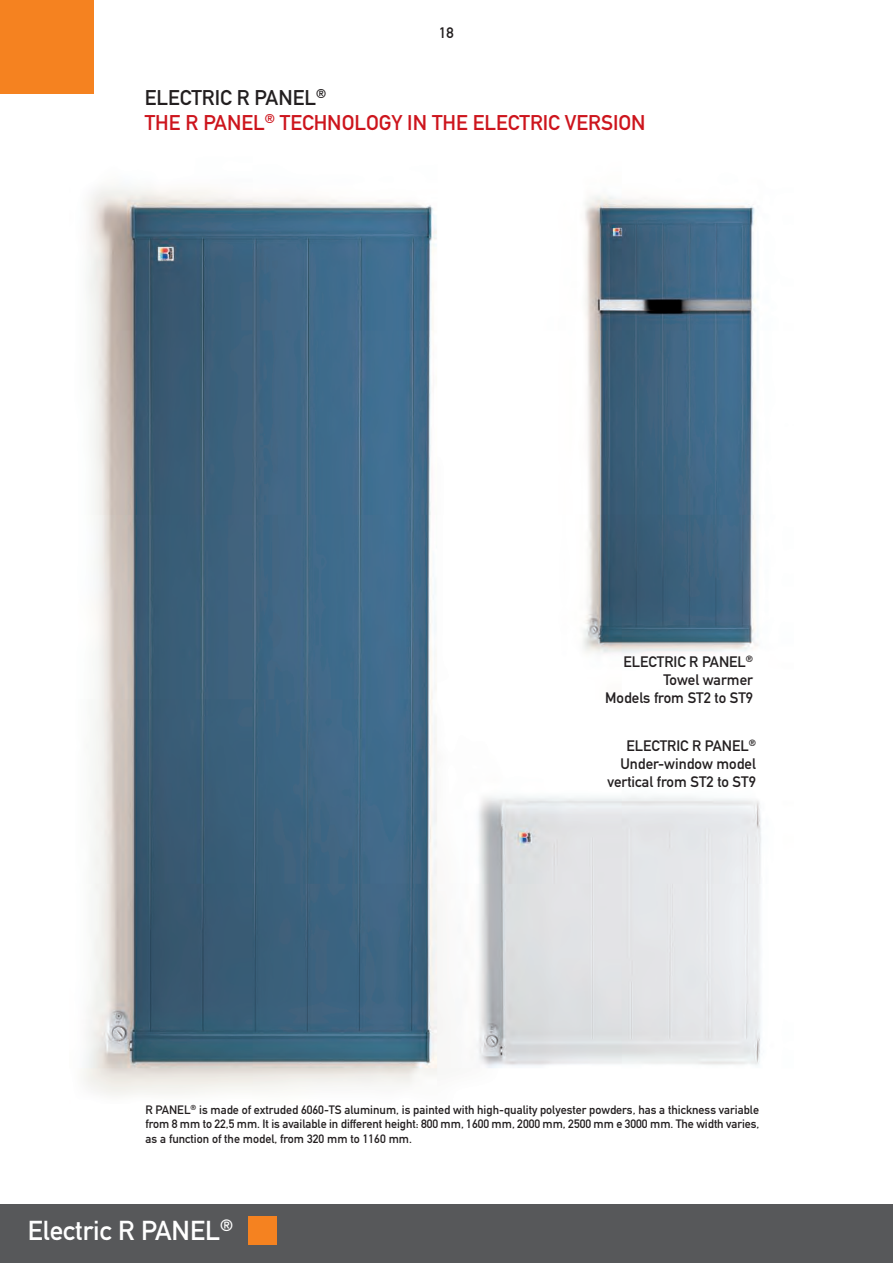
<style>
.page{position:relative;width:893px;height:1263px;background:#fff}
.page>*{position:absolute;margin:0;border:0;box-sizing:border-box;transform-origin:0 0}
.t1{font:27px "DIN Mittelschrift";color:#fff}
.t2{font:21px/25.2px "DIN Mittelschrift";color:#cd151d}
.t3{font:15px/18px "DIN Mittelschrift";color:#231f20;text-align:right}
.t4{font:12px/14.4px "DIN Mittelschrift";color:#231f20;text-align:justify}
.s1{color:#231f20}
</style>
<div class="page">
<div style="left:0;top:1204px;width:893px;height:59px;background:#57585a"></div>
<div style="left:248px;top:1216px;width:29px;height:29px;background:#f58220"></div>
<img style="left:83px;top:187px;width:678px;height:909px">
<div style="left:0;top:0;width:94px;height:94px;background:#f58220"></div>
<p class="t3" style="left:439px;top:25px;width:16px">18</p>
<h2 class="t2" style="left:145px;top:87px;width:502px"><span class="s1">ELECTRIC R PANEL</span><sup>®<br></sup>THE R PANEL<sup>®</sup> TECHNOLOGY IN THE ELECTRIC VERSION</h2>
<p class="t3" style="left:605px;top:654px;width:149px">ELECTRIC R PANEL<sup>®<br></sup>Towel warmer<br>Models from ST2 to ST9</p>
<p class="t3" style="left:607px;top:738px;width:150px">ELECTRIC R PANEL<sup>®<br></sup>Under-window model vertical from ST2 to ST9</p>
<p class="t4" style="left:145px;top:1104px;width:615px">R PANEL<sup>®</sup> is made of extruded 6060-TS aluminum, is painted with high-quality polyester powders, has a thickness variable from 8 mm to 22,5 mm. It is available in different height: 800 mm, 1600 mm, 2000 mm, 2500 mm e 3000 mm. The width varies, as a function of the model, from 320 mm to 1160 mm.</p>
<h1 class="t1" style="left:28px;top:1221px;width:207px">Electric R PANEL<sup>®</sup></h1>
</div>
